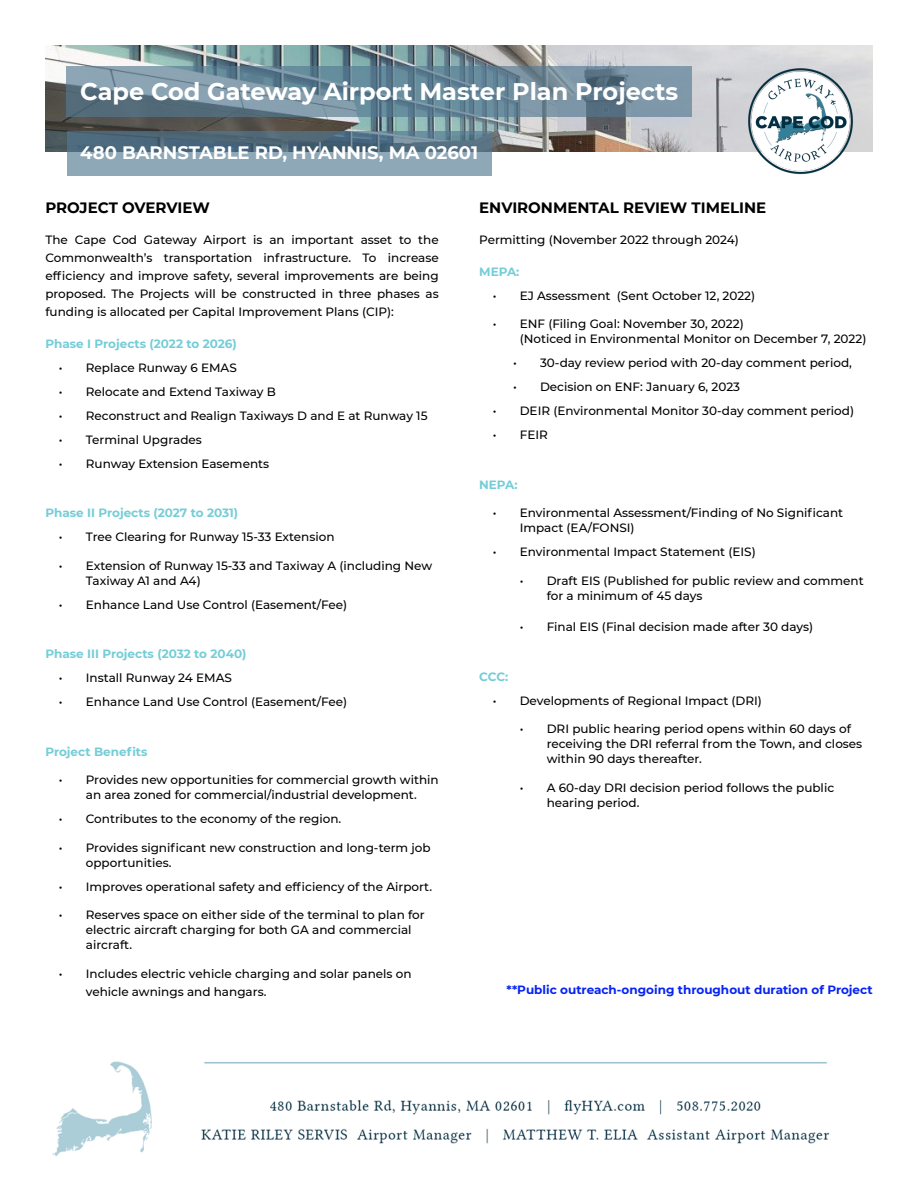
<style>
.page{position:relative;width:918px;height:1188px;background:#fff}
.page>*{position:absolute;margin:0;border:0;box-sizing:border-box;transform-origin:0 0}
.t1{font:700 24px "Montserrat";color:#fff}
.t2{font:700 18px "Montserrat";color:#fff}
.t3{font:700 15px "Montserrat";color:#000}
.t4{font:500 12px/15px "Montserrat";color:#000}
.t5{font:700 12px "Montserrat";color:#75cdd7}
.t6{font:700 12px "Montserrat";color:#0723f5}
</style>
<div class="page">
<img style="left:45px;top:45px;width:828px;height:107px">
<img style="left:746px;top:67px;width:109px;height:108px">
<img style="left:52px;top:1061px;width:778px;height:95px">
<svg style="left:67px;top:67px;width:625px;height:50px;background:#6d8999"></svg>
<svg style="left:67px;top:131px;width:425px;height:44px;background:#708b9c"></svg>
<p class="t1" style="left:80px;top:75px;width:600px">Cape Cod Gateway Airport Master Plan Projects</p>
<p class="t2" style="left:80px;top:140px;width:399px">480 BARNSTABLE RD, HYANNIS, MA 02601</p>
<p class="t3" style="left:45px;top:196px;width:166px">PROJECT OVERVIEW</p>
<p class="t4" style="left:45px;top:230px;width:395px;line-height:18px;text-align:justify">The Cape Cod Gateway Airport is an important asset to the Commonwealth’s transportation infrastructure. To increase efficiency and improve safety, several improvements are being proposed. The Projects will be constructed in three phases as funding is allocated per Capital Improvement Plans (CIP):</p>
<p class="t5" style="left:45px;top:335px;width:193px">Phase I Projects (2022 to 2026)</p>
<p class="t4" style="left:59px;top:359px;width:179px">• Replace Runway 6 EMAS</p>
<p class="t4" style="left:59px;top:383px;width:218px">• Relocate and Extend Taxiway B</p>
<p class="t4" style="left:59px;top:407px;width:370px">• Reconstruct and Realign Taxiways D and E at Runway 15</p>
<p class="t4" style="left:59px;top:431px;width:145px">• Terminal Upgrades</p>
<p class="t4" style="left:59px;top:455px;width:212px">• Runway Extension Easements</p>
<p class="t5" style="left:45px;top:504px;width:194px">Phase II Projects (2027 to 2031)</p>
<p class="t4" style="left:59px;top:529px;width:277px">• Tree Clearing for Runway 15-33 Extension</p>
<p class="t4" style="left:86px;top:557px;width:348px;text-indent:-27px">• Extension of Runway 15-33 and Taxiway A (including New<br>Taxiway A1 and A4)</p>
<p class="t4" style="left:59px;top:596px;width:290px">• Enhance Land Use Control (Easement/Fee)</p>
<p class="t5" style="left:45px;top:645px;width:203px">Phase III Projects (2032 to 2040)</p>
<p class="t4" style="left:59px;top:670px;width:175px">• Install Runway 24 EMAS</p>
<p class="t4" style="left:59px;top:694px;width:290px">• Enhance Land Use Control (Easement/Fee)</p>
<p class="t5" style="left:45px;top:743px;width:104px">Project Benefits</p>
<p class="t4" style="left:59px;top:772px;width:381px;text-align:center">• Provides new opportunities for commercial growth within an area zoned for commercial/industrial development.</p>
<p class="t4" style="left:59px;top:811px;width:284px">• Contributes to the economy of the region.</p>
<p class="t4" style="left:86px;top:839px;width:346px;text-indent:-27px">• Provides significant new construction and long-term job opportunities.</p>
<p class="t4" style="left:59px;top:878px;width:375px">• Improves operational safety and efficiency of the Airport.</p>
<p class="t4" style="left:86px;top:907px;width:340px;text-indent:-27px">• Reserves space on either side of the terminal to plan for electric aircraft charging for both GA and commercial aircraft.</p>
<p class="t4" style="left:86px;top:964px;width:327px;line-height:18px;text-indent:-27px">• Includes electric vehicle charging and solar panels on vehicle awnings and hangars.</p>
<p class="t3" style="left:479px;top:196px;width:289px">ENVIRONMENTAL REVIEW TIMELINE</p>
<p class="t4" style="left:479px;top:232px;width:261px">Permitting (November 2022 through 2024)</p>
<p class="t5" style="left:479px;top:263px;width:42px">MEPA:</p>
<p class="t4" style="left:493px;top:287px;width:264px">• EJ Assessment (Sent October 12, 2022)</p>
<p class="t4" style="left:520px;top:316px;width:348px;text-indent:-27px">• ENF (Filing Goal: November 30, 2022)<br>(Noticed in Environmental Monitor on December 7, 2022)</p>
<p class="t4" style="left:513px;top:355px;width:340px">• 30-day review period with 20-day comment period,</p>
<p class="t4" style="left:513px;top:379px;width:229px">• Decision on ENF: January 6, 2023</p>
<p class="t4" style="left:493px;top:403px;width:363px">• DEIR (Environmental Monitor 30-day comment period)</p>
<p class="t4" style="left:493px;top:427px;width:57px">• FEIR</p>
<p class="t5" style="left:479px;top:476px;width:40px">NEPA:</p>
<p class="t4" style="left:520px;top:505px;width:325px;text-indent:-27px">• Environmental Assessment/Finding of No Significant<br>Impact (EA/FONSI)</p>
<p class="t4" style="left:493px;top:544px;width:264px">• Environmental Impact Statement (EIS)</p>
<p class="t4" style="left:547px;top:572px;width:319px;text-indent:-27px">• Draft EIS (Published for public review and comment for a minimum of 45 days</p>
<p class="t4" style="left:520px;top:619px;width:295px">• Final EIS (Final decision made after 30 days)</p>
<p class="t5" style="left:479px;top:668px;width:31px">CCC:</p>
<p class="t4" style="left:493px;top:692px;width:271px">• Developments of Regional Impact (DRI)</p>
<p class="t4" style="left:547px;top:721px;width:317px;text-indent:-27px">• DRI public hearing period opens within 60 days of receiving the DRI referral from the Town, and closes within 90 days thereafter.</p>
<p class="t4" style="left:547px;top:779px;width:289px;text-indent:-27px">• A 60-day DRI decision period follows the public hearing period.</p>
<p class="t6" style="left:507px;top:981px;width:368px">**Public outreach-ongoing throughout duration of Project</p>
</div>
